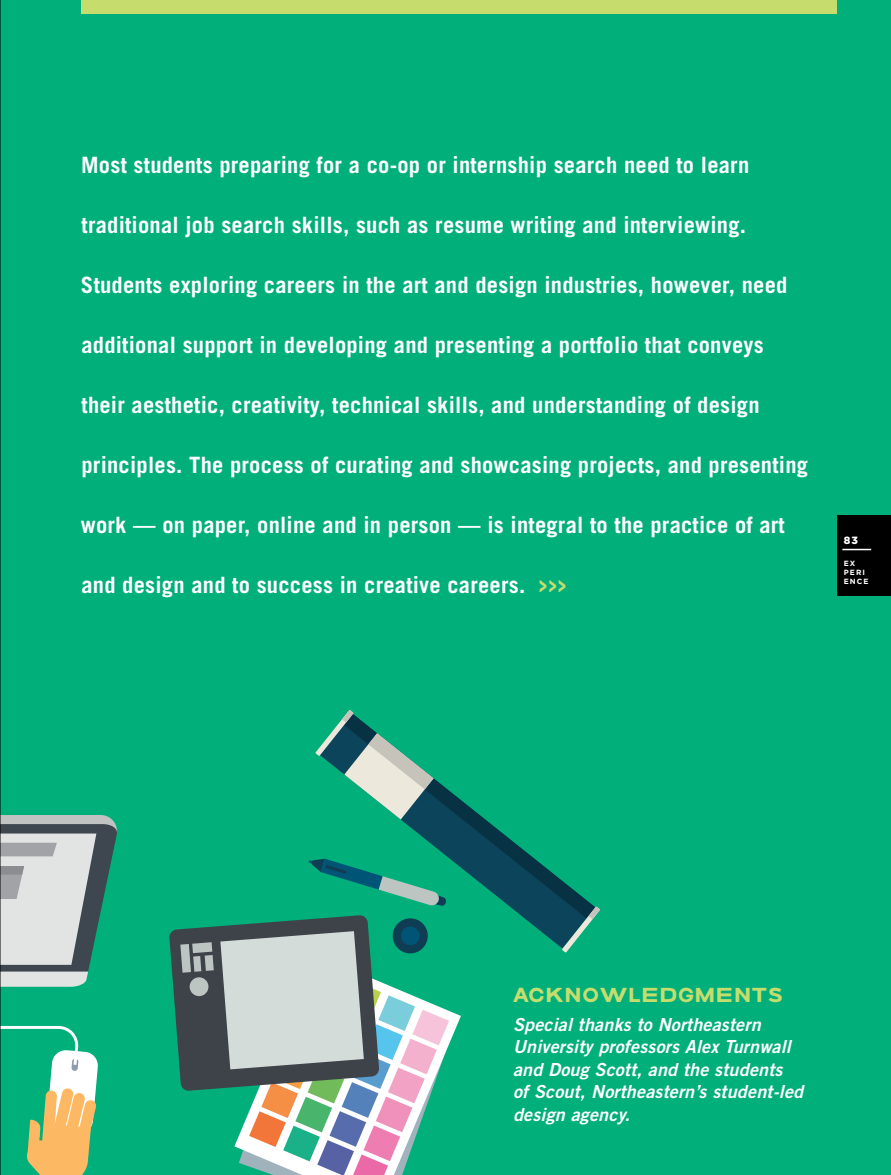
<style>
.page{position:relative;width:891px;height:1175px;background:#fff}
.page>*{position:absolute;margin:0;border:0;box-sizing:border-box;transform-origin:0 0}
.t1{font:700 22.5px "Trade Gothic";letter-spacing:.01em;color:#fff}
.t2{font:20.25px "Optotypo";letter-spacing:.025em;color:#c6dd6e}
.t3{font:italic 18px/22.5px "Trade Gothic Bold Two";letter-spacing:.01em;color:#fff}
.t4{font:900 10.5px "Gotham";color:#fff}
.t5{font:700 7.5px/9px "Gotham";letter-spacing:.15em;color:#fff}
.s1{font-family:"Optotypo";font-weight:400;font-size:24px;color:#c6dd6e}
</style>
<div class="page">
<div style="left:0;top:0;width:891px;height:1174px;background:#00af7a"></div>
<svg style="left:449px;top:1011px;width:12px;height:33px"></svg>
<svg style="left:308px;top:859px;width:11px;height:12px"></svg>
<svg style="left:169px;top:918px;width:280px;height:256px"></svg>
<div style="left:189px;top:977px;width:20px;height:19px;background:#bdc5c3;border-radius:50%"></div>
<svg style="left:0;top:1025px;width:98px;height:150px"></svg>
<svg style="left:319px;top:858px;width:243px;height:90px"></svg>
<svg style="left:343px;top:778px;width:251px;height:140px"></svg>
<svg style="left:562px;top:906px;width:38px;height:46px"></svg>
<svg style="left:315px;top:710px;width:119px;height:109px"></svg>
<svg style="left:1px;top:815px;width:116px;height:171px;background:#9eb5b1"></svg>
<div style="left:81px;top:0;width:756px;height:14px;background:#c6dd6e"></div>
<div style="left:837px;top:515px;width:54px;height:81px;background:#000"></div>
<svg style="left:842px;top:549px;width:29px;height:1px"></svg>
<hr style="left:0;top:0;width:1px;height:1174px;background:#000">
<p class="t1" style="left:81px;top:151px;width:670px">Most students preparing for a co-op or internship search need to learn</p>
<p class="t1" style="left:82px;top:211px;width:666px">traditional job search skills, such as resume writing and interviewing.</p>
<p class="t1" style="left:81px;top:271px;width:708px">Students exploring careers in the art and design industries, however, need</p>
<p class="t1" style="left:81px;top:331px;width:684px">additional support in developing and presenting a portfolio that conveys</p>
<p class="t1" style="left:82px;top:391px;width:680px">their aesthetic, creativity, technical skills, and understanding of design</p>
<p class="t1" style="left:81px;top:451px;width:728px">principles. The process of curating and showcasing projects, and presenting</p>
<p class="t1" style="left:81px;top:511px;width:706px">work — on paper, online and in person — is integral to the practice of art</p>
<p class="t1" style="left:81px;top:571px;width:487px">and design and to success in creative careers. <span class="s1">&gt;&gt;&gt;</span></p>
<p class="t4" style="left:844px;top:533px;width:16px">83</p>
<p class="t5" style="left:844px;top:559px;width:26px">EX<br>PERI<br>ENCE</p>
<p class="t2" style="left:513px;top:981px;width:272px">ACKNOWLEDGMENTS</p>
<p class="t3" style="left:513px;top:1012px;width:292px">Special thanks to Northeastern<br>University professors Alex Turnwall and Doug Scott, and the students<br>of Scout, Northeastern’s student-led design agency.</p>
</div>
